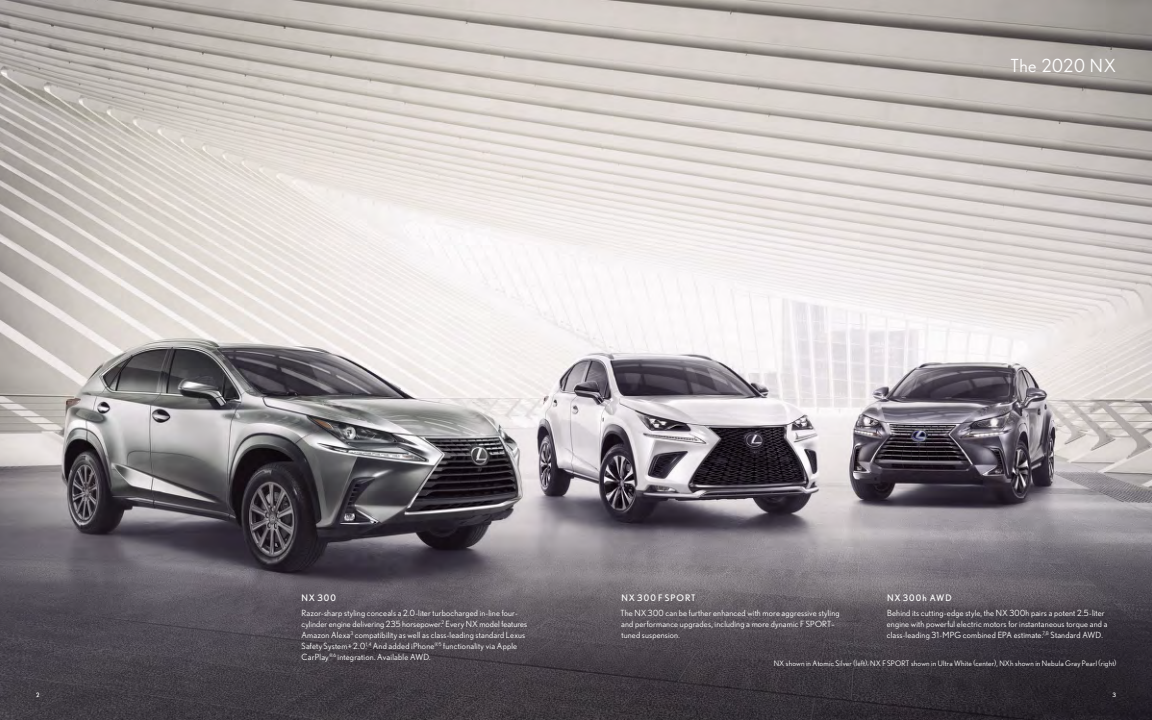
<style>
.page{position:relative;width:1152px;height:720px;background:#fff}
.page>*{position:absolute;margin:0;border:0;box-sizing:border-box;transform-origin:0 0}
.t1{font:18px "Nobel";letter-spacing:.035em;color:#fff}
.small_headlines{font:9px "Nobel";letter-spacing:.115em;color:#fff}
.Body_Copy_KO{font:8.5px/11px "Nobel";letter-spacing:.02em;color:#fff}
.Cutline{font:7.5px "Nobel";letter-spacing:.02em;color:#fff}
.t2{font:6px "Nobel";color:#fff}
</style>
<div class="page">
<img style="left:0;top:0;width:1152px;height:720px">
<p class="t1" style="left:1011px;top:55px;width:107px">The 2020 NX</p>
<p class="small_headlines" style="left:302px;top:593px;width:36px">NX 300</p>
<p class="Body_Copy_KO" style="left:301px;top:607px;width:227px">Razor-sharp styling conceals a 2.0-liter turbocharged in-line four&shy;cylinder engine delivering 235 horsepower.<sup>2</sup> Every NX model features Amazon Alexa<sup>3</sup> compatibility as well as class-leading standard Lexus Safety System+ 2.0.<sup>1,4</sup> And added iPhone<sup>®5</sup> functionality via Apple CarPlay<sup>®6</sup> integration. Available AWD.</p>
<p class="small_headlines" style="left:887px;top:593px;width:66px">NX 300h AWD</p>
<p class="Body_Copy_KO" style="left:887px;top:607px;width:222px">Behind its cutting-edge style, the NX 300h pairs a potent 2.5-liter engine with powerful electric motors for instantaneous torque and a class-leading 31-MPG combined EPA estimate.<sup>7,8</sup> Standard AWD.</p>
<p class="small_headlines" style="left:621px;top:593px;width:76px">NX 300 F SPORT</p>
<p class="Body_Copy_KO" style="left:621px;top:607px;width:221px">The NX 300 can be further enhanced with more aggressive styling and performance upgrades, including a more dynamic F SPORT– tuned suspension.</p>
<p class="Cutline" style="left:774px;top:659px;width:344px">NX shown in Atomic Silver (left), NX F SPORT shown in Ultra White (center), NXh shown in Nebula Gray Pearl (right)</p>
<p class="t2" style="left:36px;top:692px;width:5px">2</p>
<p class="t2" style="left:1112px;top:692px;width:5px">3</p>
</div>
